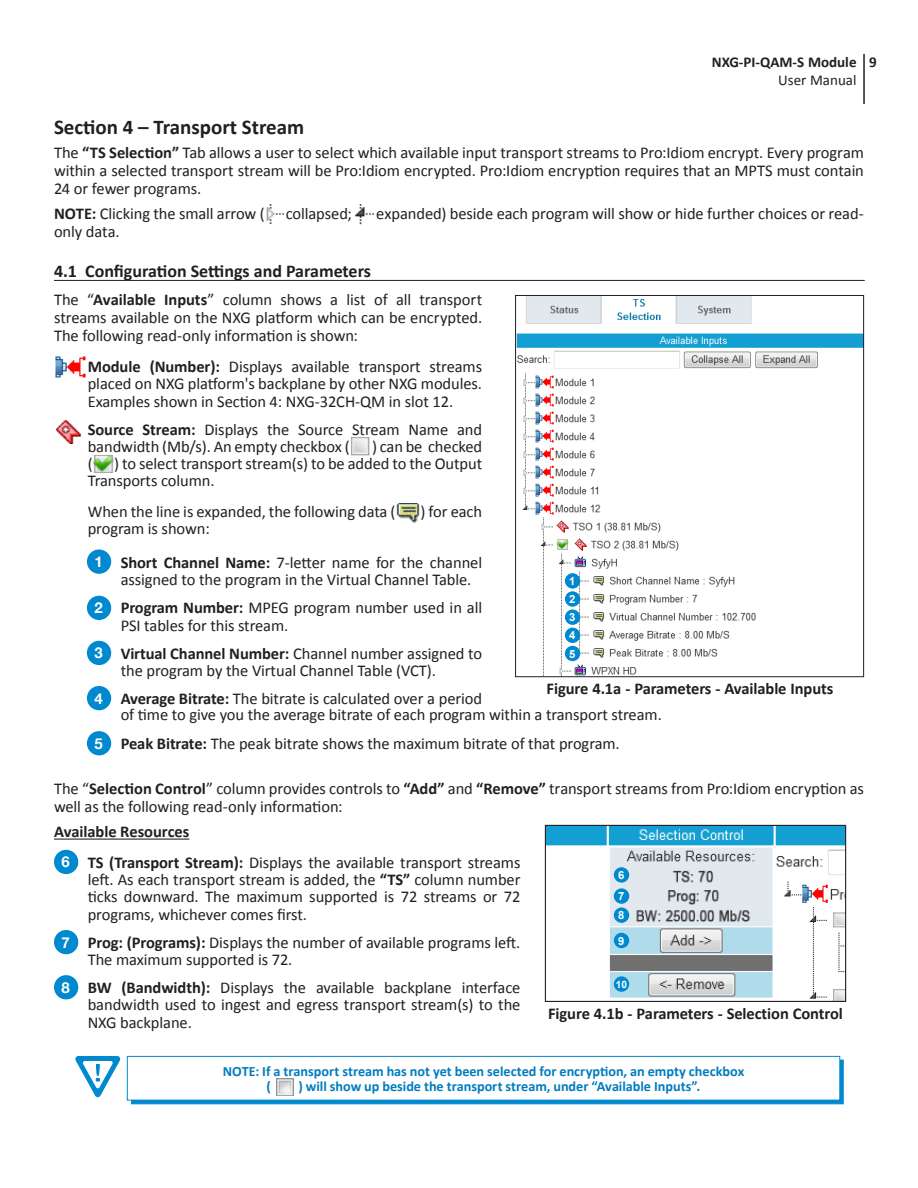
<style>
.page{position:relative;width:918px;height:1188px;background:#fff}
.page>*{position:absolute;margin:0;border:0;box-sizing:border-box;transform-origin:0 0}
.Section_Title{font:700 21px "Calibri";color:#231f20}
.Sub-Section_Title{font:700 18px "Calibri";color:#231f20}
.Body{font:16.5px/18px "Calibri";letter-spacing:-.005em;color:#231f20;text-align:justify}
.User-Interface_-_Num{font:16.5px/17.2px "Calibri";letter-spacing:-.005em;color:#231f20}
.Image_Captions{font:700 16.5px/30.8px "Calibri";letter-spacing:-.005em;color:#231f20}
.t1{font:700 15px "Calibri";color:#231f20}
.t2{font:15px "Calibri";color:#231f20}
.Numbered_Steps__GUI{font:700 15px "Helvetica Neue";color:#fff}
.Warning_Box{font:700 14.25px/15px "Calibri";color:#007dbe}
.Numbering_-_Single{font:700 11.25px "Arial";color:#fff}
.Numbering_-_Double{font:700 10.2px "Arial";color:#fff}
.s1{font-weight:700}
.s2{font-weight:400}
</style>
<div class="page">
<hr style="left:863px;top:54px;width:2px;height:50px;background:#231f20">
<hr style="left:54px;top:839px;width:135px;height:1px;background:#231f20">
<div style="left:54px;top:850px;width:24px;height:24px;background:#0089cf;border-radius:50%"></div>
<div style="left:54px;top:930px;width:24px;height:24px;background:#0089cf;border-radius:50%"></div>
<div style="left:54px;top:975px;width:24px;height:24px;background:#0089cf;border-radius:50%"></div>
<img style="left:547px;top:827px;width:297px;height:173px">
<div style="left:545px;top:825px;width:301px;height:177px;border:1px solid #231f20"></div>
<div style="left:614px;top:867px;width:15px;height:16px;background:#0089cf;border-radius:50%"></div>
<div style="left:614px;top:888px;width:15px;height:16px;background:#0089cf;border-radius:50%"></div>
<div style="left:614px;top:907px;width:15px;height:16px;background:#0089cf;border-radius:50%"></div>
<div style="left:614px;top:933px;width:15px;height:15px;background:#0089cf;border-radius:50%"></div>
<div style="left:614px;top:976px;width:15px;height:16px;background:#0089cf;border-radius:50%"></div>
<div style="left:131px;top:1060px;width:713px;height:44px;background:#0089cf;border:1px solid #0089cf"></div>
<div style="left:127px;top:1056px;width:713px;height:44px;background:#fff"></div>
<div style="left:127px;top:1056px;width:713px;height:44px;border:1px solid #0089cf"></div>
<svg style="left:75px;top:1056px;width:46px;height:42px"></svg>
<img style="left:276px;top:1078px;width:18px;height:18px">
<hr style="left:54px;top:280px;width:811px;height:1px;background:#231f20">
<img style="left:93px;top:455px;width:21px;height:18px">
<img style="left:57px;top:420px;width:23px;height:24px">
<img style="left:55px;top:356px;width:30px;height:22px">
<img style="left:352px;top:437px;width:17px;height:18px">
<img style="left:396px;top:503px;width:23px;height:20px">
<img style="left:266px;top:204px;width:18px;height:20px">
<img style="left:355px;top:204px;width:19px;height:20px">
<img style="left:517px;top:297px;width:345px;height:378px">
<div style="left:515px;top:295px;width:349px;height:382px;border:1px solid #231f20"></div>
<div style="left:565px;top:573px;width:15px;height:16px;background:#0089cf;border-radius:50%"></div>
<div style="left:565px;top:591px;width:15px;height:16px;background:#0089cf;border-radius:50%"></div>
<div style="left:565px;top:609px;width:15px;height:16px;background:#0089cf;border-radius:50%"></div>
<div style="left:565px;top:628px;width:15px;height:15px;background:#0089cf;border-radius:50%"></div>
<div style="left:565px;top:646px;width:15px;height:15px;background:#0089cf;border-radius:50%"></div>
<div style="left:87px;top:686px;width:24px;height:24px;background:#0089cf;border-radius:50%"></div>
<div style="left:87px;top:731px;width:24px;height:24px;background:#0089cf;border-radius:50%"></div>
<div style="left:87px;top:549px;width:24px;height:25px;background:#0089cf;border-radius:50%"></div>
<div style="left:87px;top:641px;width:24px;height:24px;background:#0089cf;border-radius:50%"></div>
<div style="left:87px;top:596px;width:24px;height:24px;background:#0089cf;border-radius:50%"></div>
<p class="t1" style="left:712px;top:52px;width:167px">NXG-PI-QAM-S Module 9</p>
<p class="t2" style="left:778px;top:70px;width:80px">User Manual</p>
<p class="Section_Title" style="left:54px;top:113px;width:252px">Section 4 – Transport Stream</p>
<p class="Body" style="left:54px;top:144px;width:811px">The <span class="s1">“TS Selection”</span> Tab allows a user to select which available input transport streams to Pro:Idiom encrypt. Every program within a selected transport stream will be Pro:Idiom encrypted. Pro:Idiom encryption requires that an MPTS must contain 24 or fewer programs.</p>
<p class="Body" style="left:54px;top:205px;width:212px"><span class="s1">NOTE:</span> Clicking the small arrow (</p>
<p class="Body" style="left:286px;top:205px;width:68px">collapsed;</p>
<p class="Body" style="left:376px;top:205px;width:489px">expanded) beside each program will show or hide further choices or read-</p>
<p class="Body" style="left:54px;top:223px;width:67px">only data.</p>
<p class="Sub-Section_Title" style="left:54px;top:259px;width:319px">4.1 Configuration Settings and Parameters</p>
<p class="Body" style="left:54px;top:291px;width:430px">The “<span class="s1">Available Inputs</span>” column shows a list of all transport streams available on the NXG platform which can be encrypted.<br>The following read-only information is shown:</p>
<p class="User-Interface_-_Num" style="left:88px;top:358px;width:396px;text-align:justify"><span class="s1">Module (Number):</span> Displays available transport streams placed on NXG platform's backplane by other NXG modules.<br>Examples shown in Section 4: NXG-32CH-QM in slot 12.</p>
<p class="User-Interface_-_Num" style="left:88px;top:421px;width:396px"><span class="s1">Source Stream:</span> Displays the Source Stream Name and bandwidth (Mb/s). An empty checkbox (</p>
<p class="User-Interface_-_Num" style="left:372px;top:438px;width:112px">) can be checked</p>
<p class="User-Interface_-_Num" style="left:88px;top:455px;width:396px;text-indent:26px">) to select transport stream(s) to be added to the Output<br>Transports column.</p>
<p class="User-Interface_-_Num" style="left:88px;top:503px;width:309px">When the line is expanded, the following data (</p>
<p class="User-Interface_-_Num" style="left:421px;top:503px;width:63px">) for each</p>
<p class="User-Interface_-_Num" style="left:88px;top:520px;width:124px">program is shown:</p>
<p class="User-Interface_-_Num" style="left:88px;top:455px;width:6px">(</p>
<p class="Numbered_Steps__GUI" style="left:95px;top:552px;width:10px">1</p>
<p class="Numbered_Steps__GUI" style="left:95px;top:599px;width:10px">2</p>
<p class="Numbered_Steps__GUI" style="left:95px;top:644px;width:10px">3</p>
<p class="Numbered_Steps__GUI" style="left:95px;top:689px;width:10px">4</p>
<p class="Numbered_Steps__GUI" style="left:95px;top:734px;width:10px">5</p>
<p class="User-Interface_-_Num" style="left:121px;top:554px;width:363px"><span class="s1">Short Channel Name:</span> 7-letter name for the channel assigned to the program in the Virtual Channel Table.</p>
<p class="User-Interface_-_Num" style="left:121px;top:599px;width:363px"><span class="s1">Program Number:</span> MPEG program number used in all<br>PSI tables for this stream.</p>
<p class="User-Interface_-_Num" style="left:121px;top:645px;width:363px"><span class="s1">Virtual Channel Number:</span> Channel number assigned to the program by the Virtual Channel Table (VCT).</p>
<p class="User-Interface_-_Num" style="left:121px;top:690px;width:543px;line-height:16.6px"><span class="s1">Average Bitrate:</span> The bitrate is calculated over a period<br>of time to give you the average bitrate of each program within a transport stream.</p>
<p class="User-Interface_-_Num" style="left:121px;top:735px;width:501px"><span class="s1">Peak Bitrate:</span> The peak bitrate shows the maximum bitrate of that program.</p>
<p class="Numbering_-_Single" style="left:569px;top:574px;width:8px">1</p>
<p class="Numbering_-_Single" style="left:569px;top:592px;width:8px">2</p>
<p class="Numbering_-_Single" style="left:569px;top:610px;width:8px">3</p>
<p class="Numbering_-_Single" style="left:569px;top:628px;width:8px">4</p>
<p class="Numbering_-_Single" style="left:569px;top:646px;width:8px">5</p>
<p class="Image_Captions" style="left:547px;top:673px;width:288px">Figure 4.1a - Parameters - Available Inputs</p>
<p class="Body" style="left:54px;top:779px;width:812px">The “<span class="s1">Selection Control</span>” column provides controls to <span class="s1">“Add”</span> and <span class="s1">“Remove”</span> transport streams from Pro:Idiom encryption as well as the following read-only information:</p>
<p class="Image_Captions" style="left:88px;top:816px;width:434px;text-indent:-34px">Available Resources<br>TS (Transport Stream): <span class="s2">Displays the available transport streams</span></p>
<p class="Body" style="left:88px;top:871px;width:434px;line-height:17.2px">left. As each transport stream is added, the <span class="s1">“TS”</span> column number ticks downward. The maximum supported is 72 streams or 72 programs, whichever comes first.</p>
<p class="Body" style="left:88px;top:934px;width:434px;line-height:17.2px"><span class="s1">Prog: (Programs):</span> Displays the number of available programs left.<br>The maximum supported is 72.</p>
<p class="Body" style="left:88px;top:979px;width:434px;line-height:17.2px"><span class="s1">BW (Bandwidth):</span> Displays the available backplane interface bandwidth used to ingest and egress transport stream(s) to the NXG backplane.</p>
<p class="Numbered_Steps__GUI" style="left:62px;top:853px;width:10px">6</p>
<p class="Numbering_-_Single" style="left:618px;top:868px;width:8px">6</p>
<p class="Numbering_-_Single" style="left:618px;top:889px;width:8px">7</p>
<p class="Numbering_-_Single" style="left:618px;top:908px;width:8px">8</p>
<p class="Numbering_-_Single" style="left:618px;top:933px;width:8px">9</p>
<p class="Numbering_-_Double" style="left:616px;top:977px;width:13px">10</p>
<p class="Numbered_Steps__GUI" style="left:62px;top:933px;width:10px">7</p>
<p class="Numbered_Steps__GUI" style="left:62px;top:978px;width:10px">8</p>
<p class="Image_Captions" style="left:548px;top:998px;width:296px">Figure 4.1b - Parameters - Selection Control</p>
<p class="Warning_Box" style="left:267px;top:1064px;width:479px;text-indent:-44px">NOTE: If a transport stream has not yet been selected for encryption, an empty checkbox (</p>
<p class="Warning_Box" style="left:299px;top:1079px;width:403px">) will show up beside the transport stream, under “Available Inputs”.</p>
</div>
